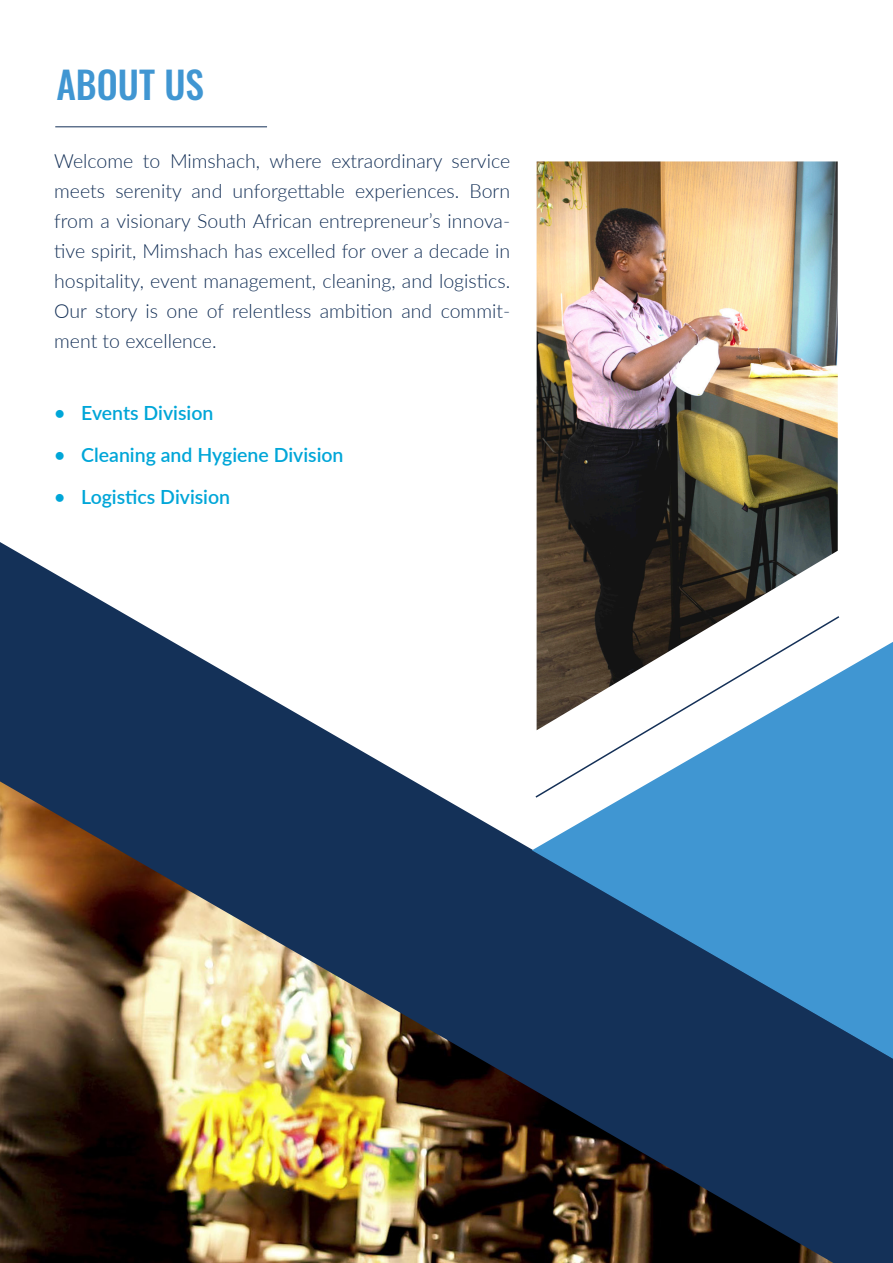
<style>
.page{position:relative;width:893px;height:1263px;background:#fff}
.page>*{position:absolute;margin:0;border:0;box-sizing:border-box;transform-origin:0 0}
.Main_Caption{font:500 37.5px "Oswald";color:#4096d2}
.Main_paragraph_Style{font:300 19.5px/30px "Lato";color:#143057;text-align:justify}
.t1{font:600 19.5px "Lato";color:#00a6d8}
</style>
<div class="page">
<img style="left:0;top:542px;width:893px;height:721px">
<svg style="left:532px;top:642px;width:361px;height:417px;background:#3674a6"></svg>
<svg style="left:534px;top:615px;width:307px;height:184px"></svg>
<img style="left:537px;top:161px;width:301px;height:569px">
<hr style="left:55px;top:126px;width:212px;height:1px;background:#143057">
<p class="Main_Caption" style="left:56px;top:65px;width:149px">ABOUT US</p>
<p class="Main_paragraph_Style" style="left:54px;top:146px;width:458px">Welcome to Mimshach, where extraordinary service meets serenity and unforgettable experiences. Born from a visionary South African entrepreneur’s innova&shy;tive spirit, Mimshach has excelled for over a decade in hospitality, event management, cleaning, and logistics.<br>Our story is one of relentless ambition and commit&shy;ment to excellence.</p>
<p class="t1" style="left:54px;top:399px;width:161px">• Events Division</p>
<p class="t1" style="left:54px;top:441px;width:291px">• Cleaning and Hygiene Division</p>
<p class="t1" style="left:54px;top:483px;width:177px">• Logistics Division</p>
</div>
